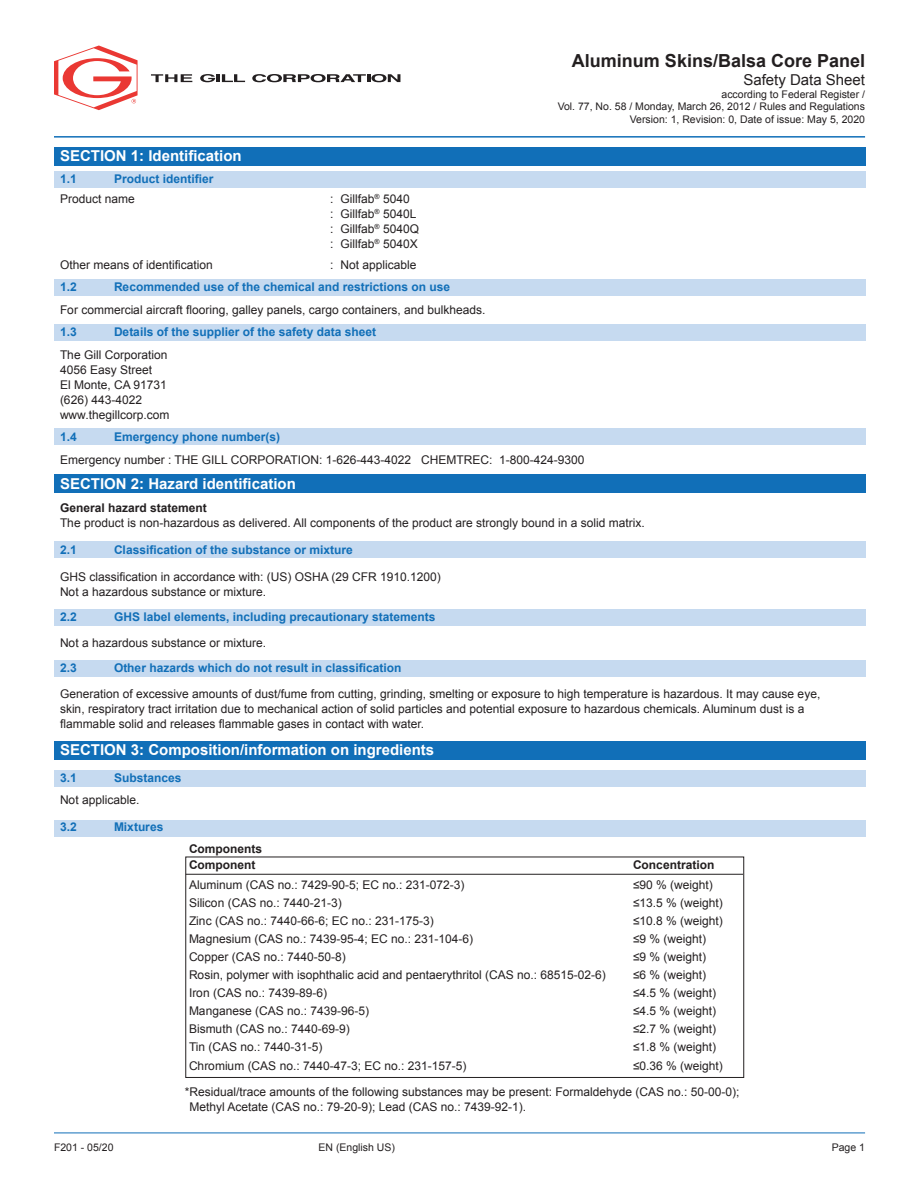
<style>
.page{position:relative;width:918px;height:1188px;background:#fff}
.page>*{position:absolute;margin:0;border:0;box-sizing:border-box;transform-origin:0 0}
.t1{font:700 18px "Arial";color:#231f20}
.Blue_Header{font:700 15px "Arial";color:#fff}
.t2{font:15px "Arial";color:#231f20}
.SubHead{font:12px/15px "Arial";color:#231f20}
.SubHead-2{font:700 12px "Arial";color:#116fb8}
.t3{font:700 12px "Arial";color:#231f20}
.t4{font:10.5px "Arial";color:#231f20}
</style>
<div class="page">
<svg style="left:54px;top:46px;width:84px;height:64px"></svg>
<svg style="left:252px;top:74px;width:148px;height:8px"></svg>
<svg style="left:200px;top:74px;width:45px;height:8px"></svg>
<svg style="left:151px;top:74px;width:41px;height:8px"></svg>
<hr style="left:54px;top:136px;width:811px;height:2px;background:#116fb8">
<div style="left:54px;top:147px;width:811px;height:18px;background:#116fb8"></div>
<div style="left:54px;top:474px;width:811px;height:18px;background:#116fb8"></div>
<div style="left:54px;top:741px;width:811px;height:18px;background:#116fb8"></div>
<div style="left:54px;top:171px;width:811px;height:16px;background:#c6daf0"></div>
<div style="left:54px;top:279px;width:811px;height:16px;background:#c6daf0"></div>
<div style="left:54px;top:324px;width:811px;height:17px;background:#c6daf0"></div>
<div style="left:54px;top:428px;width:811px;height:16px;background:#c6daf0"></div>
<div style="left:54px;top:541px;width:811px;height:17px;background:#c6daf0"></div>
<div style="left:54px;top:820px;width:811px;height:16px;background:#c6daf0"></div>
<div style="left:54px;top:770px;width:811px;height:17px;background:#c6daf0"></div>
<div style="left:54px;top:609px;width:811px;height:17px;background:#c6daf0"></div>
<div style="left:54px;top:660px;width:811px;height:17px;background:#c6daf0"></div>
<hr style="left:54px;top:1133px;width:811px;height:1px;background:#116fb8">
<div style="left:185px;top:857px;width:559px;height:221px;border:1px solid #231f20"></div>
<hr style="left:186px;top:874px;width:557px;height:1px;background:#231f20">
<p class="t1" style="left:572px;top:49px;width:295px">Aluminum Skins/Balsa Core Panel</p>
<p class="t2" style="left:743px;top:70px;width:123px">Safety Data Sheet</p>
<p class="t4" style="left:722px;top:87px;width:145px">according to Federal Register /</p>
<p class="t4" style="left:558px;top:100px;width:309px">Vol. 77, No. 58 / Monday, March 26, 2012 / Rules and Regulations</p>
<p class="t4" style="left:630px;top:112px;width:237px">Version: 1, Revision: 0, Date of issue: May 5, 2020</p>
<p class="Blue_Header" style="left:60px;top:145px;width:183px">SECTION 1: Identification</p>
<p class="SubHead-2" style="left:60px;top:171px;width:18px">1.1</p>
<p class="SubHead-2" style="left:114px;top:171px;width:101px">Product identifier</p>
<p class="SubHead" style="left:60px;top:191px;width:76px">Product name</p>
<p class="SubHead" style="left:330px;top:191px;width:81px">: Gillfab<sup>®</sup> 5040</p>
<p class="SubHead" style="left:330px;top:206px;width:88px">: Gillfab<sup>®</sup> 5040L</p>
<p class="SubHead" style="left:330px;top:221px;width:91px">: Gillfab<sup>®</sup> 5040Q</p>
<p class="SubHead" style="left:330px;top:236px;width:89px">: Gillfab<sup>®</sup> 5040X</p>
<p class="SubHead" style="left:60px;top:257px;width:154px">Other means of identification</p>
<p class="SubHead" style="left:330px;top:257px;width:88px">: Not applicable</p>
<p class="SubHead-2" style="left:60px;top:279px;width:18px">1.2</p>
<p class="SubHead-2" style="left:114px;top:279px;width:338px">Recommended use of the chemical and restrictions on use</p>
<p class="SubHead" style="left:60px;top:302px;width:427px">For commercial aircraft flooring, galley panels, cargo containers, and bulkheads.</p>
<p class="SubHead-2" style="left:60px;top:324px;width:18px">1.3</p>
<p class="SubHead-2" style="left:114px;top:324px;width:264px">Details of the supplier of the safety data sheet</p>
<p class="SubHead" style="left:60px;top:347px;width:109px">The Gill Corporation</p>
<p class="SubHead" style="left:60px;top:362px;width:94px">4056 Easy Street</p>
<p class="SubHead" style="left:60px;top:377px;width:108px">El Monte, CA 91731</p>
<p class="SubHead" style="left:60px;top:392px;width:84px">(626) 443-4022</p>
<p class="SubHead" style="left:60px;top:407px;width:111px">www.thegillcorp.com</p>
<p class="SubHead-2" style="left:60px;top:429px;width:18px">1.4</p>
<p class="SubHead-2" style="left:114px;top:429px;width:168px">Emergency phone number(s)</p>
<p class="SubHead" style="left:60px;top:452px;width:526px">Emergency number : THE GILL CORPORATION: 1-626-443-4022 CHEMTREC: 1-800-424-9300</p>
<p class="Blue_Header" style="left:60px;top:474px;width:237px">SECTION 2: Hazard identification</p>
<p class="t3" style="left:60px;top:499px;width:148px">General hazard statement</p>
<p class="SubHead" style="left:60px;top:515px;width:586px">The product is non-hazardous as delivered. All components of the product are strongly bound in a solid matrix.</p>
<p class="SubHead-2" style="left:60px;top:541px;width:18px">2.1</p>
<p class="SubHead-2" style="left:114px;top:541px;width:240px">Classification of the substance or mixture</p>
<p class="SubHead" style="left:60px;top:569px;width:382px">GHS classification in accordance with: (US) OSHA (29 CFR 1910.1200)</p>
<p class="SubHead" style="left:60px;top:584px;width:208px">Not a hazardous substance or mixture.</p>
<p class="SubHead-2" style="left:60px;top:609px;width:18px">2.2</p>
<p class="SubHead-2" style="left:114px;top:609px;width:323px">GHS label elements, including precautionary statements</p>
<p class="SubHead" style="left:60px;top:635px;width:208px">Not a hazardous substance or mixture.</p>
<p class="SubHead-2" style="left:60px;top:660px;width:18px">2.3</p>
<p class="SubHead-2" style="left:114px;top:660px;width:289px">Other hazards which do not result in classification</p>
<p class="SubHead" style="left:60px;top:686px;width:762px">Generation of excessive amounts of dust/fume from cutting, grinding, smelting or exposure to high temperature is hazardous. It may cause eye, skin, respiratory tract irritation due to mechanical action of solid particles and potential exposure to hazardous chemicals. Aluminum dust is a flammable solid and releases flammable gases in contact with water.</p>
<p class="Blue_Header" style="left:60px;top:739px;width:376px">SECTION 3: Composition/information on ingredients</p>
<p class="SubHead-2" style="left:60px;top:769px;width:18px">3.1</p>
<p class="SubHead-2" style="left:114px;top:769px;width:69px">Substances</p>
<p class="SubHead" style="left:60px;top:792px;width:81px">Not applicable.</p>
<p class="SubHead-2" style="left:60px;top:819px;width:18px">3.2</p>
<p class="SubHead-2" style="left:114px;top:819px;width:51px">Mixtures</p>
<p class="t3" style="left:189px;top:841px;width:75px">Components</p>
<p class="t3" style="left:189px;top:857px;width:68px">Component</p>
<p class="t3" style="left:633px;top:857px;width:83px">Concentration</p>
<p class="SubHead" style="left:189px;top:877px;width:277px">Aluminum (CAS no.: 7429-90-5; EC no.: 231-072-3)</p>
<p class="SubHead" style="left:633px;top:877px;width:81px">≤90 % (weight)</p>
<p class="SubHead" style="left:189px;top:895px;width:154px">Silicon (CAS no.: 7440-21-3)</p>
<p class="SubHead" style="left:633px;top:895px;width:91px">≤13.5 % (weight)</p>
<p class="SubHead" style="left:189px;top:913px;width:246px">Zinc (CAS no.: 7440-66-6; EC no.: 231-175-3)</p>
<p class="SubHead" style="left:633px;top:913px;width:91px">≤10.8 % (weight)</p>
<p class="SubHead" style="left:189px;top:931px;width:286px">Magnesium (CAS no.: 7439-95-4; EC no.: 231-104-6)</p>
<p class="SubHead" style="left:633px;top:931px;width:75px">≤9 % (weight)</p>
<p class="SubHead" style="left:189px;top:949px;width:158px">Copper (CAS no.: 7440-50-8)</p>
<p class="SubHead" style="left:633px;top:949px;width:75px">≤9 % (weight)</p>
<p class="SubHead" style="left:189px;top:967px;width:418px">Rosin, polymer with isophthalic acid and pentaerythritol (CAS no.: 68515-02-6)</p>
<p class="SubHead" style="left:633px;top:967px;width:75px">≤6 % (weight)</p>
<p class="SubHead" style="left:189px;top:985px;width:140px">Iron (CAS no.: 7439-89-6)</p>
<p class="SubHead" style="left:633px;top:985px;width:85px">≤4.5 % (weight)</p>
<p class="SubHead" style="left:189px;top:1003px;width:182px">Manganese (CAS no.: 7439-96-5)</p>
<p class="SubHead" style="left:633px;top:1003px;width:85px">≤4.5 % (weight)</p>
<p class="SubHead" style="left:189px;top:1021px;width:162px">Bismuth (CAS no.: 7440-69-9)</p>
<p class="SubHead" style="left:633px;top:1021px;width:85px">≤2.7 % (weight)</p>
<p class="SubHead" style="left:189px;top:1039px;width:135px">Tin (CAS no.: 7440-31-5)</p>
<p class="SubHead" style="left:633px;top:1039px;width:85px">≤1.8 % (weight)</p>
<p class="SubHead" style="left:189px;top:1059px;width:279px">Chromium (CAS no.: 7440-47-3; EC no.: 231-157-5)</p>
<p class="SubHead" style="left:633px;top:1059px;width:91px">≤0.36 % (weight)</p>
<p class="SubHead" style="left:189px;top:1085px;width:552px;text-indent:-5px">*Residual/trace amounts of the following substances may be present: Formaldehyde (CAS no.: 50-00-0);<br>Methyl Acetate (CAS no.: 79-20-9); Lead (CAS no.: 7439-92-1).</p>
<p class="t4" style="left:54px;top:1141px;width:61px">F201 - 05/20</p>
<p class="t4" style="left:319px;top:1141px;width:78px">EN (English US)</p>
<p class="t4" style="left:832px;top:1141px;width:35px">Page 1</p>
</div>
